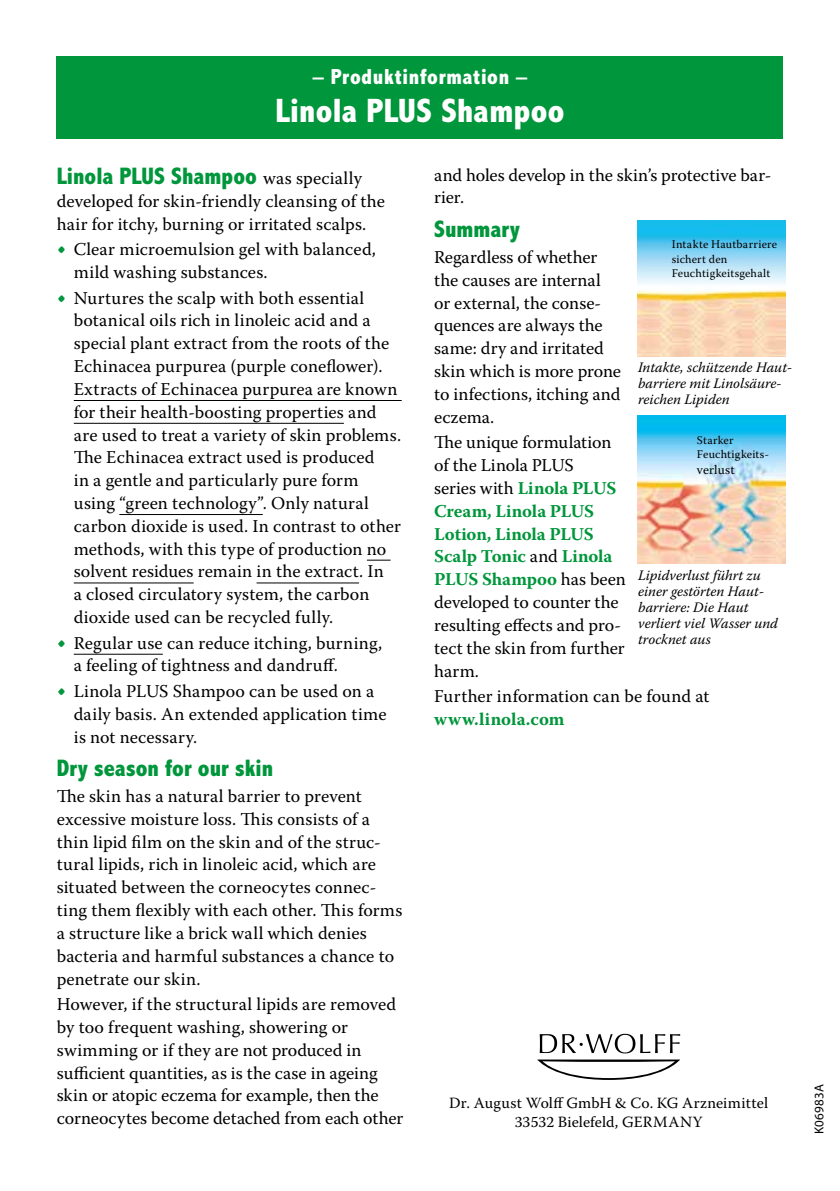
<style>
.page{position:relative;width:840px;height:1191px;background:#fff}
.page>*{position:absolute;margin:0;border:0;box-sizing:border-box;transform-origin:0 0}
.t1{font:800 condensed 34px "Abadi MT Pro";letter-spacing:.01em;color:#fff}
.t2{font:800 condensed 24px "Abadi MT Pro";color:#00963b}
.t3{font:800 condensed 22px "Abadi MT Pro";letter-spacing:.03em;color:#fff}
.t4{font:18px/22.8px "Warnock Pro";letter-spacing:.005em;color:#000}
.t5{font:700 18px "Warnock Pro";letter-spacing:.01em;color:#00963b}
.t6{font:15.6px/18.8px "Warnock Pro";letter-spacing:.01em;color:#000;text-align:center}
.t7{font:italic 14.4px/16px "Warnock Pro";color:#000}
.t8{font:13px "Warnock Pro";letter-spacing:.01em;color:#000}
.t9{font:13px "Myriad Pro";letter-spacing:.02em;color:#000}
.t10{font:11.6px/14.4px "Warnock Pro";letter-spacing:.015em;color:#000}
.s1{font-weight:700;color:#00963b}
.s2{font-family:"Warnock Pro";font-weight:400;font-stretch:normal;font-size:18px;color:#000}
.s3{font-size:24px;color:#00963b}
</style>
<div class="page">
<hr style="left:74px;top:400px;width:327px;height:1px;background:#000">
<hr style="left:74px;top:423px;width:270px;height:1px;background:#000">
<hr style="left:119px;top:514px;width:143px;height:1px;background:#000">
<svg style="left:367px;top:560px;width:23px;height:1px"></svg>
<hr style="left:74px;top:582px;width:119px;height:1px;background:#000">
<hr style="left:256px;top:582px;width:103px;height:1px;background:#000">
<hr style="left:74px;top:654px;width:89px;height:1px;background:#000">
<div style="left:57px;top:57px;width:725px;height:82px;background:#00963b"></div>
<img style="left:637px;top:221px;width:148px;height:135px">
<img style="left:637px;top:416px;width:148px;height:148px">
<svg style="left:539px;top:1034px;width:17px;height:19px"></svg>
<svg style="left:562px;top:1033px;width:117px;height:20px"></svg>
<svg style="left:537px;top:1059px;width:142px;height:21px"></svg>
<p class="t3" style="left:313px;top:64px;width:215px">– Produktinformation –</p>
<h1 class="t1" style="left:275px;top:92px;width:290px">Linola PLUS Shampoo</h1>
<p class="t4" style="left:434px;top:163px;width:338px">and holes develop in the skin’s protective bar&shy;rier.</p>
<h2 class="t2" style="left:434px;top:216px;width:87px">Summary</h2>
<p class="t4" style="left:434px;top:245px;width:188px">Regardless of whether the causes are internal or external, the conse&shy;quences are always the same: dry and irritated skin which is more prone to infections, itching and eczema.</p>
<p class="t4" style="left:434px;top:431px;width:193px">The unique formulation of the Linola PLUS<br>series with <span class="s1">Linola PLUS<br>Cream, Linola PLUS<br>Lotion, Linola PLUS<br>Scalp Tonic</span> and <span class="s1">Linola<br>PLUS Shampoo</span> has been developed to counter the resulting effects and pro&shy;tect the skin from further harm.</p>
<p class="t4" style="left:434px;top:684px;width:276px">Further information can be found at</p>
<p class="t5" style="left:434px;top:708px;width:132px">www.linola.com</p>
<h2 class="t2" style="left:57px;top:163px;width:306px">Linola PLUS Shampoo <span class="s2">was specially</span></h2>
<p class="t4" style="left:57px;top:189px;width:329px">developed for skin-friendly cleansing of the hair for itchy, burning or irritated scalps.</p>
<p class="t4" style="left:74px;top:238px;width:303px;text-indent:-17px"><span class="s3">•</span> Clear microemulsion gel with balanced, mild washing substances.</p>
<p class="t4" style="left:74px;top:286px;width:329px;text-indent:-17px"><span class="s3">•</span> Nurtures the scalp with both essential botanical oils rich in linoleic acid and a special plant extract from the roots of the Echinacea purpurea (purple coneflower).<br>Extracts of Echinacea purpurea are known for their health-boosting properties and are used to treat a variety of skin problems.<br>The Echinacea extract used is produced<br>in a gentle and particularly pure form using “green technology”. Only natural carbon dioxide is used. In contrast to other methods, with this type of production no solvent residues remain in the extract. In<br>a closed circulatory system, the carbon dioxide used can be recycled fully.</p>
<p class="t4" style="left:74px;top:631px;width:310px;text-indent:-17px"><span class="s3">•</span> Regular use can reduce itching, burning, a feeling of tightness and dandruff.</p>
<p class="t4" style="left:74px;top:679px;width:314px;text-indent:-17px"><span class="s3">•</span> Linola PLUS Shampoo can be used on a daily basis. An extended application time is not necessary.</p>
<h2 class="t2" style="left:57px;top:755px;width:218px">Dry season for our skin</h2>
<p class="t4" style="left:57px;top:784px;width:347px">The skin has a natural barrier to prevent excessive moisture loss. This consists of a thin lipid film on the skin and of the struc&shy;tural lipids, rich in linoleic acid, which are situated between the corneocytes connec&shy;ting them flexibly with each other. This forms a structure like a brick wall which denies bacteria and harmful substances a chance to penetrate our skin.</p>
<p class="t4" style="left:57px;top:992px;width:348px">However, if the structural lipids are removed by too frequent washing, showering or swimming or if they are not produced in sufficient quantities, as is the case in ageing skin or atopic eczema for example, then the corneocytes become detached from each other</p>
<p class="t10" style="left:671px;top:237px;width:107px">Intakte Hautbarriere sichert den<br>Feuchtigkeitsgehalt</p>
<p class="t7" style="left:637px;top:359px;width:156px">Intakte, schützende Haut&shy;barriere mit Linolsäure&shy;reichen Lipiden</p>
<p class="t10" style="left:696px;top:433px;width:74px">Starker<br>Feuchtigkeits-</p>
<p class="t8" style="left:696px;top:462px;width:39px">verlust</p>
<p class="t7" style="left:637px;top:566px;width:141px">Lipidverlust führt zu einer gestörten Haut&shy;barriere: Die Haut verliert viel Wasser und trocknet aus</p>
<p class="t6" style="left:449px;top:1093px;width:320px">Dr. August Wolff GmbH &amp; Co. KG Arzneimittel<br>33532 Bielefeld, GERMANY</p>
<p class="t9" style="left:810px;top:1134px;width:51px;rotate:-90deg">K06983A</p>
</div>
